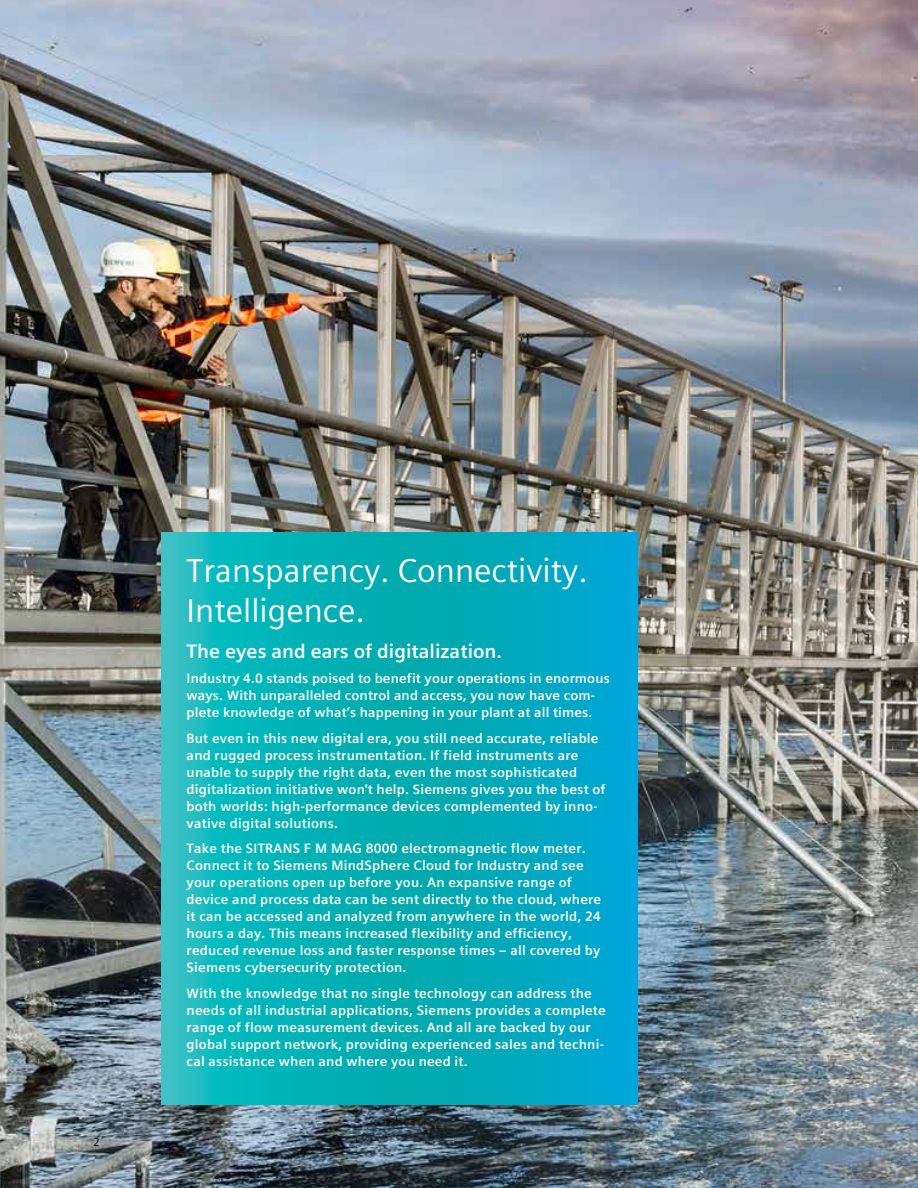
<style>
.page{position:relative;width:918px;height:1188px;background:#fff}
.page>*{position:absolute;margin:0;border:0;box-sizing:border-box;transform-origin:0 0}
.t1{font:33px/39.6px "Siemens Sans Global";color:#fff}
.t2{font:700 19.5px "Siemens Sans Global";color:#fff}
.t3{font:700 13.5px/17px "Siemens Sans Global";letter-spacing:.015em;color:#fff}
.t4{font:11.25px "Siemens Sans Global";color:#000}
</style>
<div class="page">
<img style="left:0;top:0;width:918px;height:1188px">
<svg style="left:161px;top:533px;width:476px;height:571px;background:#04aebb"></svg>
<p class="t4" style="left:93px;top:1134px;width:8px">2</p>
<h1 class="t1" style="left:187px;top:551px;width:403px">Transparency. Connectivity.<br>Intelligence.</h1>
<h2 class="t2" style="left:187px;top:637px;width:317px">The eyes and ears of digitalization.</h2>
<p class="t3" style="left:187px;top:670px;width:425px">Industry 4.0 stands poised to benefit your operations in enormous ways. With unparalleled control and access, you now have com&shy;plete knowledge of what’s happening in your plant at all times.</p>
<p class="t3" style="left:187px;top:730px;width:420px">But even in this new digital era, you still need accurate, reliable and rugged process instrumentation. If field instruments are unable to supply the right data, even the most sophisticated digitalization initiative won't help. Siemens gives you the best of both worlds: high-performance devices complemented by inno&shy;vative digital solutions.</p>
<p class="t3" style="left:187px;top:840px;width:416px">Take the SITRANS F M MAG 8000 electromagnetic flow meter.<br>Connect it to Siemens MindSphere Cloud for Industry and see your operations open up before you. An expansive range of device and process data can be sent directly to the cloud, where it can be accessed and analyzed from anywhere in the world, 24 hours a day. This means increased flexibility and efficiency, reduced revenue loss and faster response times – all covered by Siemens cybersecurity protection.</p>
<p class="t3" style="left:187px;top:985px;width:421px">With the knowledge that no single technology can address the needs of all industrial applications, Siemens provides a complete range of flow measurement devices. And all are backed by our global support network, providing experienced sales and techni&shy;cal assistance when and where you need it.</p>
</div>
